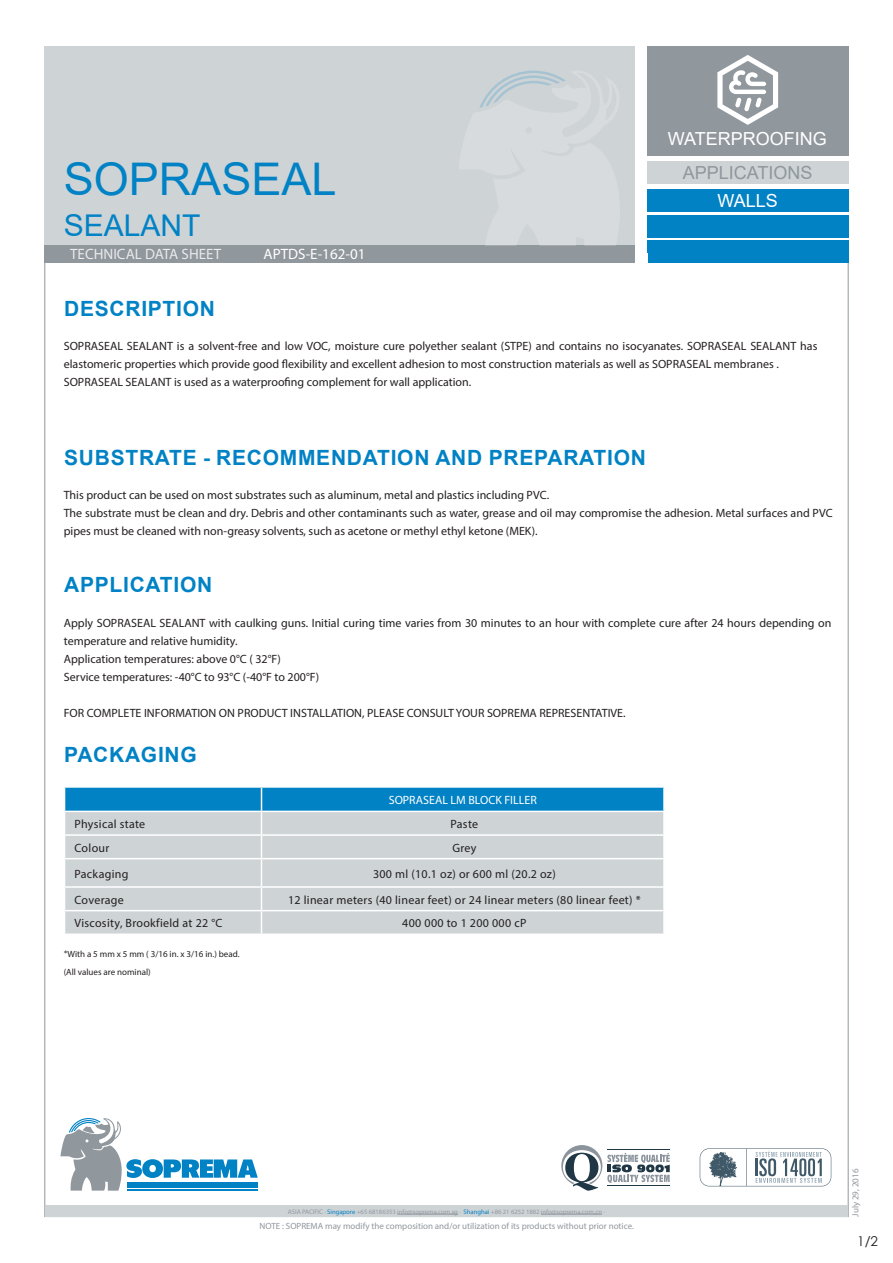
<style>
.page{position:relative;width:893px;height:1263px;background:#fff}
.page>*{position:absolute;margin:0;border:0;box-sizing:border-box;transform-origin:0 0}
.t1{font:45px "Arial";color:#0082c5}
.t2{font:30px "Arial";color:#0082c5}
.t3{font:700 21px "Arial";letter-spacing:.035em;color:#0082c5}
.t4{font:18px "Arial";color:#fff}
.t5{font:18px "Arial";color:#90979d}
.t6{font:15px "Myriad Pro";color:#fff}
.t7{font:13.5px "Century Gothic";color:#231f20}
.t8{font:12px/18px "Myriad Pro";color:#231f20}
.t9{font:12px "Myriad Pro";letter-spacing:.025em;color:#231f20}
.t10{font:12px "Myriad Pro";color:#fff}
.t11{font:12px "Myriad Pro";letter-spacing:.02em;color:#231f20}
.t12{font:9px "Myriad Pro";color:#90979d}
.t13{font:9px/18px "Myriad Pro";color:#231f20}
.t14{font:6.6px "Myriad Pro";color:#90979d}
.s1{font-family:"Century Gothic"}
.s2{color:#0082c5}
</style>
<div class="page">
<div style="left:45px;top:46px;width:590px;height:208px;background:#ced3d6"></div>
<div style="left:45px;top:245px;width:590px;height:18px;background:#90979d"></div>
<div style="left:647px;top:46px;width:201px;height:110px;background:#90979d"></div>
<div style="left:647px;top:162px;width:201px;height:22px;background:#ced3d6"></div>
<div style="left:647px;top:190px;width:201px;height:22px;background:#0082c5"></div>
<div style="left:647px;top:215px;width:201px;height:22px;background:#0082c5"></div>
<div style="left:647px;top:240px;width:201px;height:23px;background:#0082c5"></div>
<svg style="left:717px;top:55px;width:61px;height:70px"></svg>
<svg style="left:60px;top:1118px;width:198px;height:73px"></svg>
<svg style="left:700px;top:1148px;width:131px;height:38px"></svg>
<svg style="left:561px;top:1145px;width:109px;height:46px"></svg>
<hr style="left:607px;top:1149px;width:63px;height:1px;background:#203746">
<hr style="left:607px;top:1186px;width:63px;height:1px;background:#203746">
<svg style="left:479px;top:70px;width:86px;height:38px"></svg>
<div style="left:45px;top:1205px;width:803px;height:11px;background:#ced3d6"></div>
<hr style="left:397px;top:1214px;width:61px;height:1px;background:#90979d">
<hr style="left:541px;top:1214px;width:61px;height:1px;background:#90979d">
<svg style="left:64px;top:787px;width:600px;height:146px;background:#b0c9d5"></svg>
<hr style="left:663px;top:911px;width:2px;height:22px;background:#fff">
<h1 class="t1" style="left:64px;top:148px;width:274px">SOPRASEAL</h1>
<h2 class="t2" style="left:64px;top:205px;width:138px">SEALANT</h2>
<p class="t6" style="left:70px;top:245px;width:153px">TECHNICAL DATA SHEET</p>
<h3 class="t3" style="left:64px;top:293px;width:152px">DESCRIPTION</h3>
<p class="t6" style="left:264px;top:245px;width:103px">APTDS-E-162-01</p>
<h3 class="t4" style="left:668px;top:126px;width:161px">WATERPROOFING</h3>
<h3 class="t5" style="left:683px;top:161px;width:131px">APPLICATIONS</h3>
<h3 class="t4" style="left:718px;top:189px;width:62px">WALLS</h3>
<p class="t8" style="left:64px;top:337px;width:755px">SOPRASEAL SEALANT is a solvent-free and low VOC, moisture cure polyether sealant (STPE) and contains no isocyanates. SOPRASEAL SEALANT has elastomeric properties which provide good flexibility and excellent adhesion to most construction materials as well as SOPRASEAL membranes .<br>SOPRASEAL SEALANT is used as a waterproofing complement for wall application.</p>
<h3 class="t3" style="left:64px;top:442px;width:583px">SUBSTRATE - RECOMMENDATION AND PREPARATION</h3>
<p class="t8" style="left:64px;top:486px;width:770px">This product can be used on most substrates such as aluminum, metal and plastics including PVC.<br>The substrate must be clean and dry. Debris and other contaminants such as water, grease and oil may compromise the adhesion. Metal surfaces and PVC pipes must be cleaned with non-greasy solvents, such as acetone or methyl ethyl ketone (MEK).</p>
<h3 class="t3" style="left:64px;top:570px;width:150px">APPLICATION</h3>
<p class="t8" style="left:64px;top:613px;width:769px">Apply SOPRASEAL SEALANT with caulking guns. Initial curing time varies from 30 minutes to an hour with complete cure after 24 hours depending on temperature and relative humidity.<br>Application temperatures: above 0°C ( 32°F)<br>Service temperatures: -40°C to 93°C (-40°F to 200°F)</p>
<p class="t8" style="left:64px;top:703px;width:563px">FOR COMPLETE INFORMATION ON PRODUCT INSTALLATION, PLEASE CONSULT YOUR SOPREMA REPRESENTATIVE.</p>
<h3 class="t3" style="left:64px;top:740px;width:134px">PACKAGING</h3>
<p class="t10" style="left:389px;top:793px;width:150px">SOPRASEAL LM BLOCK FILLER</p>
<p class="t9" style="left:75px;top:817px;width:72px">Physical state</p>
<p class="t8" style="left:450px;top:815px;width:29px">Paste</p>
<p class="t8" style="left:75px;top:839px;width:36px">Colour</p>
<p class="t8" style="left:452px;top:839px;width:26px">Grey</p>
<p class="t9" style="left:75px;top:866px;width:56px">Packaging</p>
<p class="t9" style="left:373px;top:866px;width:184px">300 ml (10.1 oz) or 600 ml (20.2 oz)</p>
<p class="t11" style="left:75px;top:892px;width:51px">Coverage</p>
<p class="t9" style="left:288px;top:892px;width:354px">12 linear meters (40 linear feet) or 24 linear meters (80 linear feet) *</p>
<p class="t9" style="left:75px;top:916px;width:149px">Viscosity, Brookfield at 22 °C</p>
<p class="t9" style="left:402px;top:916px;width:126px">400 000 to 1 200 000 cP</p>
<p class="t13" style="left:64px;top:945px;width:177px"><span class="s1">*</span>With a 5 mm x 5 mm ( 3/16 in. x 3/16 in.) bead. (All values are nominal)</p>
<p class="t14" style="left:288px;top:1207px;width:318px">ASIA PACIFIC · <span class="s2">Singapore</span> +65 68186353 info@soprema.com.sg · <span class="s2">Shanghai</span> +86 21 6252 1882 info@soprema.com.cn ·</p>
<p class="t12" style="left:259px;top:1220px;width:376px">NOTE : SOPREMA may modify the composition and/or utilization of its products without prior notice.</p>
<p class="t12" style="left:850px;top:1217px;width:50px;rotate:-90deg">July 29, 2016</p>
<p class="t7" style="left:857px;top:1232px;width:22px">1/2</p>
</div>
